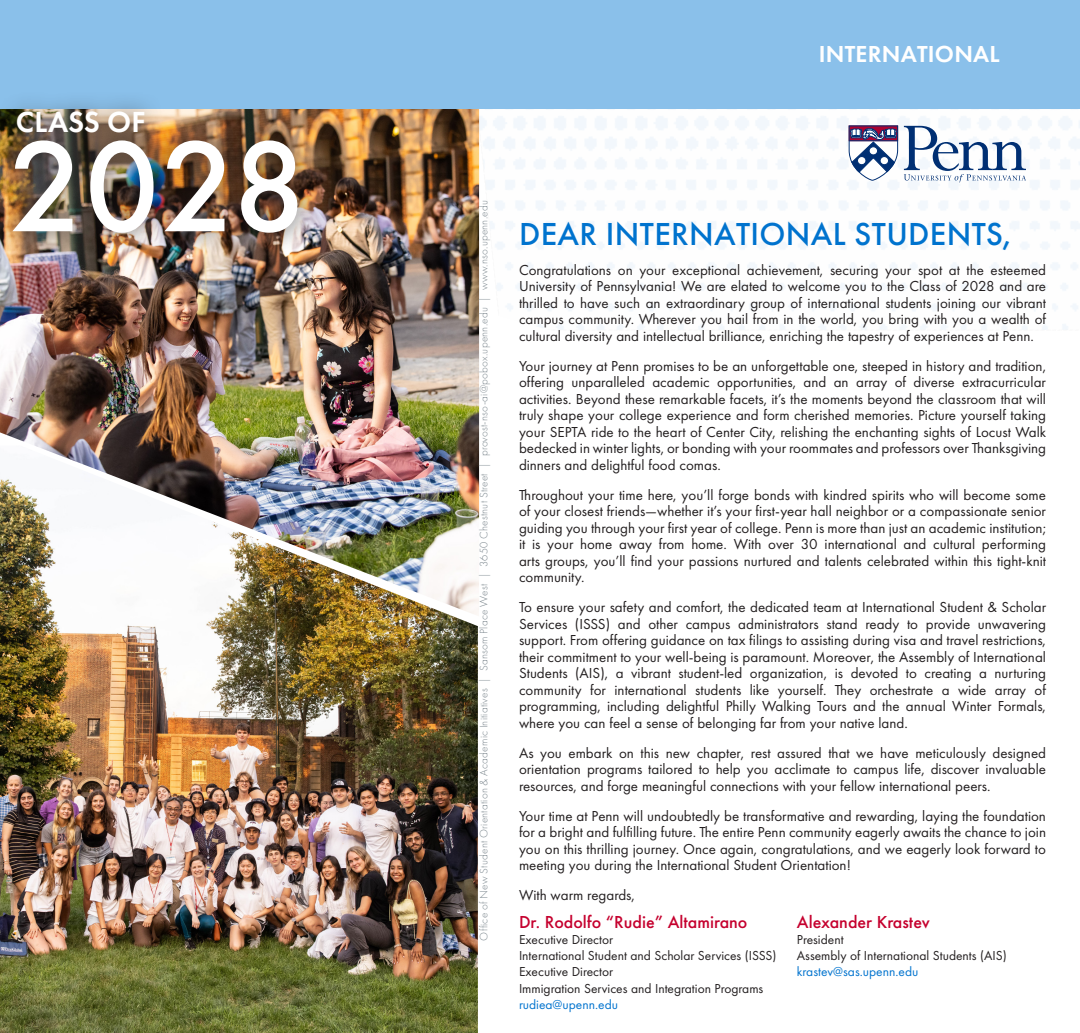
<style>
.page{position:relative;width:1080px;height:1033px;background:#fff}
.page>*{position:absolute;margin:0;border:0;box-sizing:border-box;transform-origin:0 0}
.t1{font:500 133.8px "Futura PT";color:#fff}
.t2{font:500 33px "Futura PT";letter-spacing:.01em;color:#0073ce}
.t3{font:600 30.15px "Futura PT";letter-spacing:.01em;color:#fff}
.t4{font:600 24px "Futura PT";letter-spacing:.01em;color:#fff}
.t5{font:500 18px "Futura PT";color:#c5002e}
.t6{font:15px/16.5px "Futura PT";color:#231f20;text-align:justify}
.t7{font:13.5px/16.2px "Futura PT";color:#231f20}
.t8{font:13.5px "Futura PT";color:#0073ce}
.t9{font:300 11.25px "Futura PT";letter-spacing:.02em;color:#7b868d}
</style>
<div class="page">
<img style="left:0;top:616px;width:478px;height:417px">
<svg style="left:848px;top:124px;width:178px;height:59px"></svg>
<img style="left:0;top:108px;width:479px;height:508px">
<div style="left:0;top:0;width:1080px;height:108px;background:#8ac0ea"></div>
<div style="left:0;top:90px;width:320px;height:165px;background:#231f20;opacity:.75"></div>
<p class="t3" style="left:16px;top:103px;width:131px">CLASS OF</p>
<p class="t1" style="left:8px;top:106px;width:301px">2028</p>
<p class="t4" style="left:819px;top:39px;width:183px">INTERNATIONAL</p>
<p class="t9" style="left:478px;top:941px;width:742px;rotate:-90deg">Office of New Student Orientation &amp; Academic Initiatives | Sansom Place West | 3650 Chestnut Street | provost-nso-ai@pobox.upenn.edu | www.nso.upenn.edu</p>
<p class="t2" style="left:519px;top:214px;width:493px">DEAR INTERNATIONAL STUDENTS,</p>
<p class="t6" style="left:519px;top:261px;width:529px">Congratulations on your exceptional achievement, securing your spot at the esteemed University of Pennsylvania! We are elated to welcome you to the Class of 2028 and are thrilled to have such an extraordinary group of international students joining our vibrant campus community. Wherever you hail from in the world, you bring with you a wealth of cultural diversity and intellectual brilliance, enriching the tapestry of experiences at Penn.</p>
<p class="t6" style="left:519px;top:357px;width:529px">Your journey at Penn promises to be an unforgettable one, steeped in history and tradition, offering unparalleled academic opportunities, and an array of diverse extracurricular activities. Beyond these remarkable facets, it’s the moments beyond the classroom that will truly shape your college experience and form cherished memories. Picture yourself taking your SEPTA ride to the heart of Center City, relishing the enchanting sights of Locust Walk bedecked in winter lights, or bonding with your roommates and professors over Thanksgiving dinners and delightful food comas.</p>
<p class="t6" style="left:519px;top:486px;width:529px">Throughout your time here, you’ll forge bonds with kindred spirits who will become some of your closest friends—whether it’s your first-year hall neighbor or a compassionate senior guiding you through your first year of college. Penn is more than just an academic institution; it is your home away from home. With over 30 international and cultural performing arts groups, you’ll find your passions nurtured and talents celebrated within this tight-knit community.</p>
<p class="t6" style="left:519px;top:599px;width:529px">To ensure your safety and comfort, the dedicated team at International Student &amp; Scholar Services (ISSS) and other campus administrators stand ready to provide unwavering support. From offering guidance on tax filings to assisting during visa and travel restrictions, their commitment to your well-being is paramount. Moreover, the Assembly of International Students (AIS), a vibrant student-led organization, is devoted to creating a nurturing community for international students like yourself. They orchestrate a wide array of programming, including delightful Philly Walking Tours and the annual Winter Formals, where you can feel a sense of belonging far from your native land.</p>
<p class="t6" style="left:519px;top:744px;width:529px">As you embark on this new chapter, rest assured that we have meticulously designed orientation programs tailored to help you acclimate to campus life, discover invaluable resources, and forge meaningful connections with your fellow international peers.</p>
<p class="t6" style="left:519px;top:807px;width:529px">Your time at Penn will undoubtedly be transformative and rewarding, laying the foundation for a bright and fulfilling future. The entire Penn community eagerly awaits the chance to join you on this thrilling journey. Once again, congratulations, and we eagerly look forward to meeting you during the International Student Orientation!</p>
<p class="t6" style="left:519px;top:887px;width:118px">With warm regards,</p>
<p class="t5" style="left:519px;top:911px;width:230px">Dr. Rodolfo “Rudie” Altamirano</p>
<p class="t7" style="left:519px;top:931px;width:259px">Executive Director<br>International Student and Scholar Services (ISSS)</p>
<p class="t7" style="left:519px;top:964px;width:246px">Executive Director<br>Immigration Services and Integration Programs</p>
<p class="t8" style="left:519px;top:996px;width:101px">rudiea@upenn.edu</p>
<p class="t5" style="left:797px;top:911px;width:134px">Alexander Krastev</p>
<p class="t7" style="left:797px;top:931px;width:211px">President<br>Assembly of International Students (AIS)</p>
<p class="t8" style="left:797px;top:964px;width:123px">krastev@sas.upenn.edu</p>
</div>
